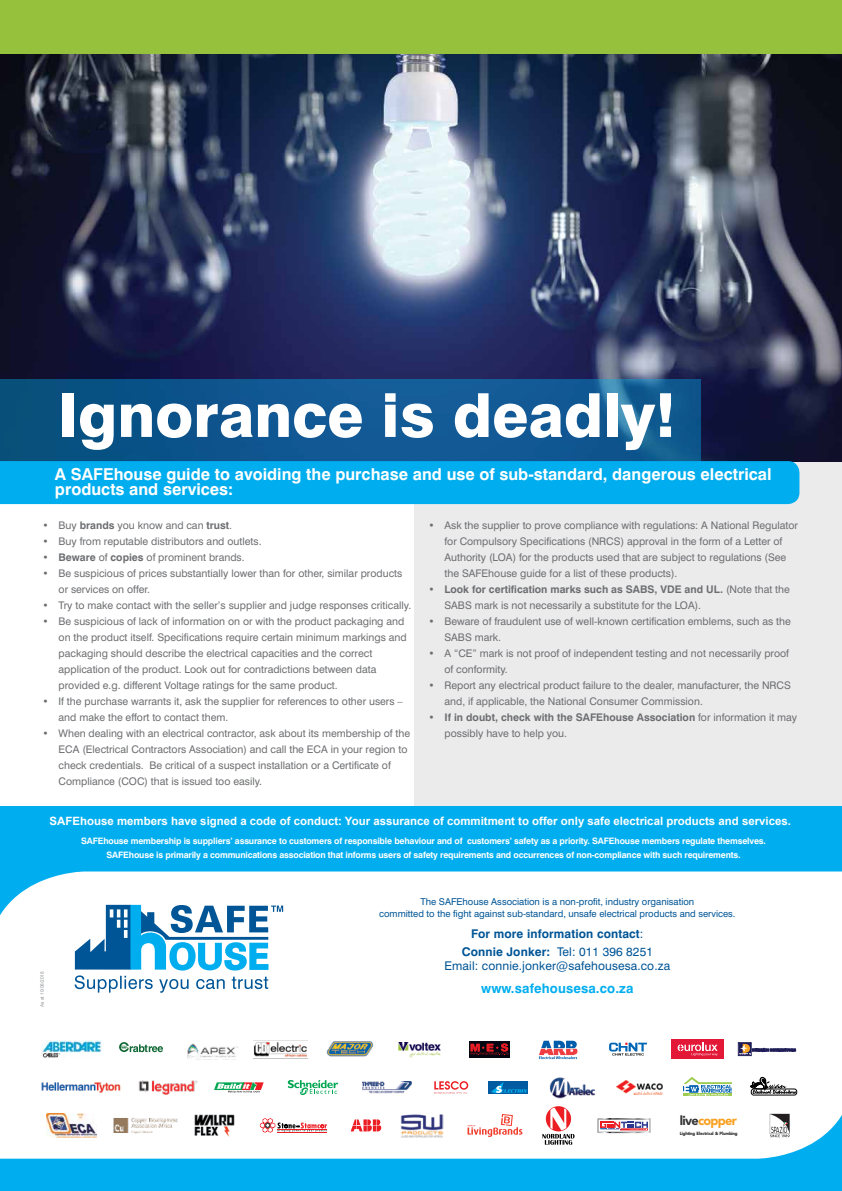
<style>
.page{position:relative;width:842px;height:1191px;background:#fff}
.page>*{position:absolute;margin:0;border:0;box-sizing:border-box;transform-origin:0 0}
.t1{font:800 60.7px "Swiss 721 BT";color:#fff}
.t2{font:700 16.4px/15.1px "Swiss 721 BT";color:#fff}
.t3{font:700 13.2px "Swiss 721 BT";letter-spacing:.01em;color:#00aeef}
.t4{font:900 12.8px "Avenir LT Pro";letter-spacing:-.055em;color:#f99f1c}
.t5{font:700 12px/17.8px "Swiss 721 BT";letter-spacing:.01em;color:#005596;text-align:center}
.t6{font:12px "Swiss 721 BT";letter-spacing:.01em;color:#005596}
.t7{font:700 11.4px "Arial";color:#fff}
.t8{font:10.5px/16px "Swiss 721 BT";color:#6d6e71}
.t9{font:9.5px/11.6px "Swiss 721 BT";color:#005596;text-align:center}
.t10{font:700 8.8px/13.6px "Swiss 721 BT";letter-spacing:-.02em;color:#fff;text-align:center}
.t11{font:4.7px "Arial";color:#939598}
.t12{font:900 4.5px "Avenir LT Pro";letter-spacing:-.045em;color:#242424}
.s1{font-weight:700}
.s2{font-weight:400}
.s3{color:#343433}
</style>
<div class="page">
<div style="left:414px;top:408px;width:428px;height:432px;background:#ebebec"></div>
<img style="left:0;top:53px;width:842px;height:408px">
<div style="left:0;top:0;width:842px;height:53px;background:#96c13c"></div>
<svg style="left:0;top:379px;width:700px;height:82px;background:#0f578e"></svg>
<div style="left:0;top:461px;width:799px;height:43px;background:#00aeef"></div>
<div style="left:0;top:806px;width:842px;height:385px;background:#00aeef"></div>
<div style="left:0;top:871px;width:842px;height:287px;background:#fff"></div>
<svg style="left:75px;top:904px;width:208px;height:88px"></svg>
<svg style="left:119px;top:1042px;width:44px;height:10px"></svg>
<img style="left:182px;top:1039px;width:57px;height:20px">
<img style="left:253px;top:1040px;width:54px;height:18px">
<img style="left:326px;top:1041px;width:47px;height:15px">
<img style="left:396px;top:1040px;width:46px;height:18px">
<div style="left:469px;top:1041px;width:41px;height:16px;background:#030712"></div>
<svg style="left:470px;top:1043px;width:38px;height:12px"></svg>
<svg style="left:537px;top:1037px;width:40px;height:28px"></svg>
<svg style="left:609px;top:1042px;width:38px;height:13px"></svg>
<div style="left:672px;top:1039px;width:52px;height:19px;background:#e31837"></div>
<svg style="left:678px;top:1042px;width:40px;height:14px"></svg>
<div style="left:738px;top:1042px;width:13px;height:13px;border:1px solid #1f1d57"></div>
<svg style="left:739px;top:1044px;width:57px;height:13px"></svg>
<img style="left:41px;top:1079px;width:79px;height:14px">
<img style="left:547px;top:1076px;width:50px;height:22px">
<div style="left:488px;top:1081px;width:40px;height:13px;background:#005ba0"></div>
<svg style="left:491px;top:1082px;width:37px;height:12px"></svg>
<svg style="left:434px;top:1081px;width:34px;height:13px"></svg>
<img style="left:362px;top:1081px;width:49px;height:12px">
<svg style="left:288px;top:1080px;width:51px;height:15px"></svg>
<svg style="left:214px;top:1082px;width:50px;height:10px"></svg>
<img style="left:139px;top:1080px;width:58px;height:14px">
<img style="left:616px;top:1080px;width:46px;height:14px">
<svg style="left:683px;top:1076px;width:49px;height:19px"></svg>
<img style="left:42px;top:1040px;width:59px;height:17px">
<svg style="left:257px;top:1116px;width:73px;height:19px"></svg>
<svg style="left:260px;top:1118px;width:67px;height:14px"></svg>
<hr style="left:277px;top:1129px;width:50px;height:1px;background:#ed1d24">
<hr style="left:277px;top:1131px;width:50px;height:1px;background:#ed1d24">
<svg style="left:351px;top:1119px;width:30px;height:12px"></svg>
<div style="left:751px;top:1089px;width:46px;height:6px;border:1px solid #000;border-radius:2px"></div>
<svg style="left:750px;top:1076px;width:46px;height:18px"></svg>
<img style="left:113px;top:1116px;width:65px;height:18px">
<img style="left:194px;top:1113px;width:42px;height:24px">
<img style="left:47px;top:1113px;width:49px;height:24px">
<img style="left:401px;top:1113px;width:42px;height:24px">
<svg style="left:467px;top:1114px;width:55px;height:22px"></svg>
<svg style="left:542px;top:1107px;width:32px;height:37px"></svg>
<svg style="left:597px;top:1118px;width:54px;height:15px"></svg>
<svg style="left:770px;top:1113px;width:20px;height:24px"></svg>
<h1 class="t1" style="left:58px;top:378px;width:620px">Ignorance is deadly!</h1>
<h2 class="t2" style="left:55px;top:466px;width:718px">A SAFEhouse guide to avoiding the purchase and use of sub-standard, dangerous electrical products and services:</h2>
<p class="t8" style="left:43px;top:517px;width:191px">• Buy <span class="s1">brands</span> you know and can <span class="s1">trust</span>.</p>
<p class="t8" style="left:43px;top:533px;width:221px">• Buy from reputable distributors and outlets.</p>
<p class="t8" style="left:43px;top:549px;width:204px">• <span class="s1">Beware</span> of <span class="s1">copies</span> of prominent brands.</p>
<p class="t8" style="left:59px;top:565px;width:345px;text-indent:-16px">• Be suspicious of prices substantially lower than for other, similar products or services on offer.</p>
<p class="t8" style="left:43px;top:597px;width:370px">• Try to make contact with the seller’s supplier and judge responses critically.</p>
<p class="t8" style="left:59px;top:613px;width:350px;text-indent:-16px">• Be suspicious of lack of information on or with the product packaging and on the product itself. Specifications require certain minimum markings and packaging should describe the electrical capacities and the correct application of the product. Look out for contradictions between data provided e.g. different Voltage ratings for the same product.</p>
<p class="t8" style="left:59px;top:693px;width:346px;text-indent:-16px">• If the purchase warrants it, ask the supplier for references to other users – and make the effort to contact them.</p>
<p class="t8" style="left:59px;top:725px;width:353px;text-indent:-16px">• When dealing with an electrical contractor, ask about its membership of the ECA (Electrical Contractors Association) and call the ECA in your region to check credentials. Be critical of a suspect installation or a Certificate of Compliance (COC) that is issued too easily.</p>
<p class="t8" style="left:444px;top:517px;width:355px;text-indent:-16px">• Ask the supplier to prove compliance with regulations: A National Regulator for Compulsory Specifications (NRCS) approval in the form of a Letter of Authority (LOA) for the products used that are subject to regulations (See the SAFEhouse guide for a list of these products).</p>
<p class="t8" style="left:444px;top:581px;width:347px;text-indent:-16px">• <span class="s1">Look for certification marks such as SABS, VDE and UL.</span> (Note that the<br>SABS mark is not necessarily a substitute for the LOA).</p>
<p class="t8" style="left:444px;top:613px;width:348px;text-indent:-16px">• Beware of fraudulent use of well-known certification emblems, such as the<br>SABS mark.</p>
<p class="t8" style="left:444px;top:645px;width:346px;text-indent:-16px">• A “CE” mark is not proof of independent testing and not necessarily proof of conformity.</p>
<p class="t8" style="left:444px;top:677px;width:348px;text-indent:-16px">• Report any electrical product failure to the dealer, manufacturer, the NRCS and, if applicable, the National Consumer Commission.</p>
<p class="t8" style="left:444px;top:709px;width:354px;text-indent:-16px">• <span class="s1">If in doubt, check with the SAFEhouse Association</span> for information it may possibly have to help you.</p>
<p class="t7" style="left:50px;top:813px;width:743px">SAFEhouse members have signed a code of conduct: Your assurance of commitment to offer only safe electrical products and services.</p>
<p class="t10" style="left:81px;top:834px;width:686px">SAFEhouse membership is suppliers’ assurance to customers of responsible behaviour and of customers’ safety as a priority. SAFEhouse members regulate themselves.<br>SAFEhouse is primarily a communications association that informs users of safety requirements and occurrences of non-compliance with such requirements.</p>
<p class="t11" style="left:39px;top:1007px;width:37px;rotate:-90deg">As at 10/08/2018</p>
<p class="t9" style="left:379px;top:895px;width:358px">The SAFEhouse Association is a non-profit, industry organisation<br>committed to the fight against sub-standard, unsafe electrical products and services.</p>
<p class="t5" style="left:462px;top:924px;width:193px">For more information contact<span class="s2">:<br></span>Connie Jonker: <span class="s2">Tel: 011 396 8251</span></p>
<p class="t6" style="left:444px;top:958px;width:227px">Email: connie.jonker@safehousesa.co.za</p>
<p class="t3" style="left:481px;top:980px;width:154px">www.safehousesa.co.za</p>
<p class="t4" style="left:680px;top:1113px;width:59px"><span class="s3">live</span>copper</p>
<p class="t12" style="left:680px;top:1130px;width:60px">Lighting Electrical &amp; Plumbing</p>
</div>
